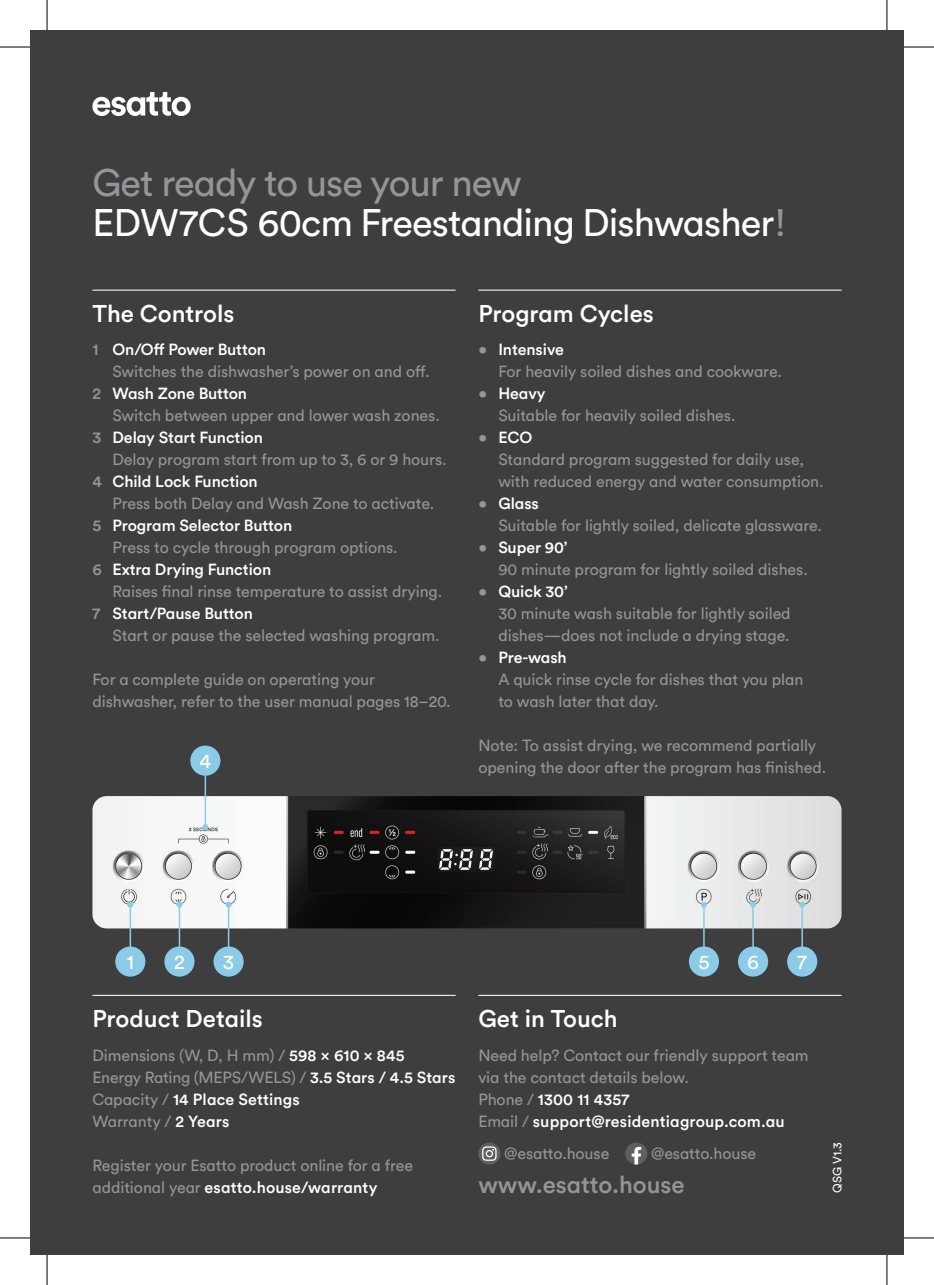
<style>
.page{position:relative;width:934px;height:1285px;background:#fff}
.page>*{position:absolute;margin:0;border:0;box-sizing:border-box;transform-origin:0 0}
.t1{font:38px/40px "Circular Std";letter-spacing:-.025em;color:#fff}
.t2{font:500 24px "Circular Std";color:#fff}
.t3{font:500 24px "Circular Std";color:#939598}
.t4{font:20.2px "Circular Std";color:#fff}
.t5{font:16px/22px "Circular Std";letter-spacing:-.005em;color:#939598}
.t6{font:500 16px "Circular Std";letter-spacing:-.005em;color:#fff}
.t7{font:12px "Circular Std";color:#fff}
.s1{color:#939598}
.s2{font-weight:500}
.s3{font-weight:500;color:#fff}
</style>
<div class="page">
<div style="left:30px;top:30px;width:873px;height:1225px;background:#3e3e3f"></div>
<svg style="left:92px;top:92px;width:98px;height:24px"></svg>
<hr style="left:92px;top:995px;width:363px;height:1px;background:#fff">
<hr style="left:478px;top:995px;width:363px;height:1px;background:#fff">
<svg style="left:478px;top:1142px;width:22px;height:22px"></svg>
<svg style="left:482px;top:1146px;width:14px;height:14px"></svg>
<svg style="left:625px;top:1142px;width:22px;height:22px"></svg>
<hr style="left:92px;top:290px;width:363px;height:1px;background:#fff">
<hr style="left:478px;top:290px;width:363px;height:1px;background:#fff">
<img style="left:92px;top:796px;width:749px;height:132px">
<div style="left:115px;top:946px;width:30px;height:30px;background:#8ccbe7;border-radius:50%"></div>
<div style="left:164px;top:946px;width:30px;height:30px;background:#8ccbe7;border-radius:50%"></div>
<div style="left:213px;top:946px;width:30px;height:30px;background:#8ccbe7;border-radius:50%"></div>
<div style="left:190px;top:745px;width:30px;height:30px;background:#8ccbe7;border-radius:50%"></div>
<div style="left:786px;top:946px;width:30px;height:30px;background:#8ccbe7;border-radius:50%"></div>
<div style="left:737px;top:946px;width:30px;height:30px;background:#8ccbe7;border-radius:50%"></div>
<div style="left:688px;top:946px;width:30px;height:30px;background:#8ccbe7;border-radius:50%"></div>
<hr style="left:129px;top:904px;width:2px;height:48px;background:#8ccbe7">
<svg style="left:127px;top:901px;width:6px;height:6px"></svg>
<hr style="left:703px;top:904px;width:1px;height:48px;background:#8ccbe7">
<svg style="left:700px;top:901px;width:6px;height:6px"></svg>
<hr style="left:179px;top:904px;width:1px;height:48px;background:#8ccbe7">
<svg style="left:176px;top:901px;width:6px;height:6px"></svg>
<hr style="left:752px;top:904px;width:1px;height:48px;background:#8ccbe7">
<svg style="left:749px;top:901px;width:6px;height:6px"></svg>
<hr style="left:228px;top:904px;width:1px;height:48px;background:#8ccbe7">
<svg style="left:225px;top:901px;width:6px;height:6px"></svg>
<hr style="left:801px;top:904px;width:1px;height:48px;background:#8ccbe7">
<svg style="left:798px;top:901px;width:6px;height:6px"></svg>
<hr style="left:204px;top:769px;width:2px;height:58px;background:#8ccbe7">
<svg style="left:202px;top:824px;width:6px;height:6px"></svg>
<hr style="left:0;top:47px;width:30px;height:1px;background:#000">
<hr style="left:903px;top:47px;width:30px;height:1px;background:#000">
<hr style="left:0;top:1237px;width:30px;height:1px;background:#000">
<hr style="left:903px;top:1237px;width:30px;height:1px;background:#000">
<hr style="left:47px;top:0;width:1px;height:30px;background:#000">
<hr style="left:47px;top:1255px;width:1px;height:30px;background:#000">
<hr style="left:886px;top:0;width:1px;height:30px;background:#000">
<hr style="left:886px;top:1255px;width:1px;height:30px;background:#000">
<h1 class="t1" style="left:92px;top:162px;width:695px"><span class="s1">Get ready to use your new<br></span>EDW7CS 60cm Freestanding Dishwasher<span class="s1">!</span></h1>
<h2 class="t2" style="left:92px;top:298px;width:143px">The Controls</h2>
<p class="t6" style="left:92px;top:340px;width:175px"><span class="s1">1</span> On/Off Power Button</p>
<p class="t5" style="left:112px;top:360px;width:319px">Switches the dishwasher’s power on and off.</p>
<p class="t6" style="left:92px;top:384px;width:156px"><span class="s1">2</span> Wash Zone Button</p>
<p class="t5" style="left:112px;top:404px;width:329px">Switch between upper and lower wash zones.</p>
<p class="t6" style="left:92px;top:428px;width:172px"><span class="s1">3</span> Delay Start Function</p>
<p class="t5" style="left:112px;top:448px;width:335px">Delay program start from up to 3, 6 or 9 hours.</p>
<p class="t6" style="left:92px;top:472px;width:167px"><span class="s1">4</span> Child Lock Function</p>
<p class="t5" style="left:112px;top:492px;width:323px">Press both Delay and Wash Zone to activate.</p>
<p class="t6" style="left:92px;top:516px;width:201px"><span class="s1">5</span> Program Selector Button</p>
<p class="t5" style="left:112px;top:536px;width:286px">Press to cycle through program options.</p>
<p class="t6" style="left:92px;top:560px;width:180px"><span class="s1">6</span> Extra Drying Function</p>
<p class="t5" style="left:112px;top:580px;width:331px">Raises final rinse temperature to assist drying.</p>
<p class="t6" style="left:92px;top:604px;width:162px"><span class="s1">7</span> Start/Pause Button</p>
<p class="t5" style="left:112px;top:624px;width:328px">Start or pause the selected washing program.</p>
<p class="t5" style="left:92px;top:668px;width:359px">For a complete guide on operating your dishwasher, refer to the user manual pages 18–20.</p>
<p class="t4" style="left:199px;top:748px;width:13px">4</p>
<h2 class="t2" style="left:478px;top:298px;width:177px">Program Cycles</h2>
<p class="t5" style="left:498px;top:338px;width:285px;text-indent:-20px"><span class="s2">•</span> <span class="s3">Intensive<br></span>For heavily soiled dishes and cookware.</p>
<p class="t5" style="left:498px;top:382px;width:238px;text-indent:-20px"><span class="s2">•</span> <span class="s3">Heavy<br></span>Suitable for heavily soiled dishes.</p>
<p class="t5" style="left:498px;top:426px;width:326px;text-indent:-20px"><span class="s2">•</span> <span class="s3">ECO<br></span>Standard program suggested for daily use, with reduced energy and water consumption.</p>
<p class="t5" style="left:498px;top:492px;width:325px;text-indent:-20px"><span class="s2">•</span> <span class="s3">Glass<br></span>Suitable for lightly soiled, delicate glassware.</p>
<p class="t5" style="left:498px;top:536px;width:311px;text-indent:-20px"><span class="s2">•</span> <span class="s3">Super 90’<br></span>90 minute program for lightly soiled dishes.</p>
<p class="t5" style="left:498px;top:580px;width:294px;text-indent:-20px"><span class="s2">•</span> <span class="s3">Quick 30’<br></span>30 minute wash suitable for lightly soiled dishes—does not include a drying stage.</p>
<p class="t5" style="left:498px;top:646px;width:306px;text-indent:-20px"><span class="s2">•</span> <span class="s3">Pre-wash<br></span>A quick rinse cycle for dishes that you plan to wash later that day.</p>
<p class="t5" style="left:478px;top:734px;width:349px">Note: To assist drying, we recommend partially opening the door after the program has finished.</p>
<p class="t4" style="left:127px;top:949px;width:9px">1</p>
<p class="t4" style="left:174px;top:949px;width:12px">2</p>
<p class="t4" style="left:223px;top:949px;width:13px">3</p>
<h2 class="t2" style="left:92px;top:1003px;width:172px">Product Details</h2>
<p class="t5" style="left:92px;top:1043px;width:364px">Dimensions (W, D, H mm) / <span class="s3">598 × 610 × 845<br></span>Energy Rating (MEPS/WELS) / <span class="s3">3.5 Stars / 4.5 Stars<br></span>Capacity / <span class="s3">14 Place Settings<br></span>Warranty / <span class="s3">2 Years</span></p>
<p class="t5" style="left:92px;top:1153px;width:322px">Register your Esatto product online for a free additional year <span class="s3">esatto.house/warranty</span></p>
<p class="t4" style="left:698px;top:949px;width:13px">5</p>
<p class="t4" style="left:746px;top:949px;width:13px">6</p>
<p class="t4" style="left:797px;top:949px;width:11px">7</p>
<h2 class="t2" style="left:478px;top:1003px;width:141px">Get in Touch</h2>
<p class="t5" style="left:478px;top:1043px;width:332px">Need help? Contact our friendly support team via the contact details below.<br>Phone / <span class="s3">1300 11 4357<br></span>Email / <span class="s3">support@residentiagroup.com.au</span></p>
<p class="t5" style="left:504px;top:1141px;width:107px">@esatto.house</p>
<p class="t5" style="left:651px;top:1141px;width:107px">@esatto.house</p>
<h2 class="t3" style="left:478px;top:1169px;width:208px">www.esatto.house</h2>
<p class="t7" style="left:829px;top:1192px;width:52px;rotate:-90deg">QSG V1.3</p>
</div>
